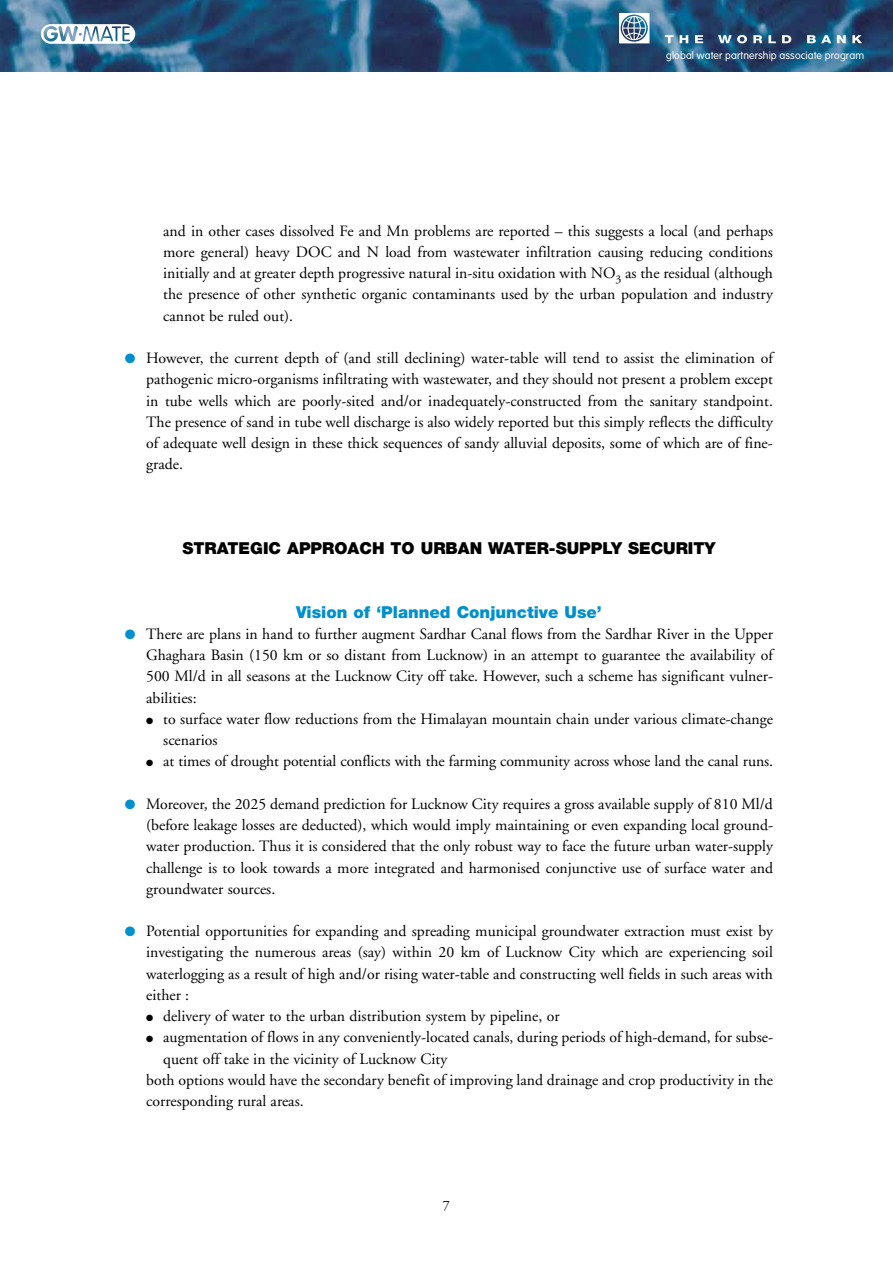
<style>
.page{position:relative;width:893px;height:1263px;background:#fff}
.page>*{position:absolute;margin:0;border:0;box-sizing:border-box;transform-origin:0 0}
.t1{font:900 16.5px "Helvetica Neue";color:#000}
.t2{font:900 16.5px "Helvetica Neue";color:#0090ce}
.t3{font:15.75px/21.3px "Adobe Garamond";color:#000;text-align:justify}
.t4{font:14.25px "Adobe Garamond";color:#000}
.t5{font:300 10.5px "VAG Rounded";letter-spacing:.01em;color:#fff}
.s1{color:#0090ce}
</style>
<div class="page">
<img style="left:0;top:0;width:893px;height:72px">
<svg style="left:619px;top:13px;width:30px;height:30px"></svg>
<svg style="left:665px;top:35px;width:8px;height:8px"></svg>
<svg style="left:680px;top:35px;width:8px;height:8px"></svg>
<svg style="left:695px;top:35px;width:8px;height:8px"></svg>
<svg style="left:718px;top:35px;width:29px;height:8px"></svg>
<svg style="left:753px;top:35px;width:9px;height:8px"></svg>
<svg style="left:768px;top:35px;width:8px;height:8px"></svg>
<svg style="left:782px;top:35px;width:9px;height:8px"></svg>
<svg style="left:807px;top:35px;width:24px;height:8px"></svg>
<svg style="left:837px;top:35px;width:9px;height:8px"></svg>
<svg style="left:852px;top:35px;width:10px;height:8px"></svg>
<svg style="left:41px;top:24px;width:94px;height:20px"></svg>
<p class="t5" style="left:666px;top:49px;width:199px">global water partnership associate program</p>
<p class="t3" style="left:163px;top:220px;width:611px">and in other cases dissolved Fe and Mn problems are reported – this suggests a local (and perhaps more general) heavy DOC and N load from wastewater infiltration causing reducing conditions initially and at greater depth progressive natural in-situ oxidation with NO<sub>3</sub> as the residual (although the presence of other synthetic organic contaminants used by the urban population and industry cannot be ruled out).</p>
<p class="t3" style="left:146px;top:348px;width:628px;text-indent:-21px"><span class="s1">●</span> However, the current depth of (and still declining) water-table will tend to assist the elimination of pathogenic micro-organisms infiltrating with wastewater, and they should not present a problem except in tube wells which are poorly-sited and/or inadequately-constructed from the sanitary standpoint.<br>The presence of sand in tube well discharge is also widely reported but this simply reflects the difficulty of adequate well design in these thick sequences of sandy alluvial deposits, some of which are of fine&shy;grade.</p>
<p class="t1" style="left:182px;top:538px;width:534px">STRATEGIC APPROACH TO URBAN WATER-SUPPLY SECURITY</p>
<p class="t2" style="left:296px;top:602px;width:307px">Vision of ‘Planned Conjunctive Use’</p>
<p class="t3" style="left:146px;top:624px;width:628px;text-indent:-21px"><span class="s1">●</span> There are plans in hand to further augment Sardhar Canal flows from the Sardhar River in the Upper Ghaghara Basin (150 km or so distant from Lucknow) in an attempt to guarantee the availability of 500 Ml/d in all seasons at the Lucknow City off take. However, such a scheme has significant vulner&shy;abilities:</p>
<p class="t3" style="left:163px;top:709px;width:611px;text-indent:-17px">● to surface water flow reductions from the Himalayan mountain chain under various climate-change scenarios</p>
<p class="t3" style="left:146px;top:751px;width:628px">● at times of drought potential conflicts with the farming community across whose land the canal runs.</p>
<p class="t3" style="left:146px;top:794px;width:628px;text-indent:-21px"><span class="s1">●</span> Moreover, the 2025 demand prediction for Lucknow City requires a gross available supply of 810 Ml/d (before leakage losses are deducted), which would imply maintaining or even expanding local ground&shy;water production. Thus it is considered that the only robust way to face the future urban water-supply challenge is to look towards a more integrated and harmonised conjunctive use of surface water and groundwater sources.</p>
<p class="t3" style="left:146px;top:921px;width:628px;text-indent:-21px"><span class="s1">●</span> Potential opportunities for expanding and spreading municipal groundwater extraction must exist by investigating the numerous areas (say) within 20 km of Lucknow City which are experiencing soil waterlogging as a result of high and/or rising water-table and constructing well fields in such areas with either :</p>
<p class="t3" style="left:146px;top:1006px;width:415px">● delivery of water to the urban distribution system by pipeline, or</p>
<p class="t3" style="left:146px;top:1027px;width:628px">● augmentation of flows in any conveniently-located canals, during periods of high-demand, for subse-</p>
<p class="t3" style="left:163px;top:1048px;width:286px">quent off take in the vicinity of Lucknow City</p>
<p class="t3" style="left:146px;top:1069px;width:628px">both options would have the secondary benefit of improving land drainage and crop productivity in the</p>
<p class="t3" style="left:146px;top:1091px;width:159px">corresponding rural areas.</p>
<p class="t4" style="left:443px;top:1197px;width:9px">7</p>
</div>
